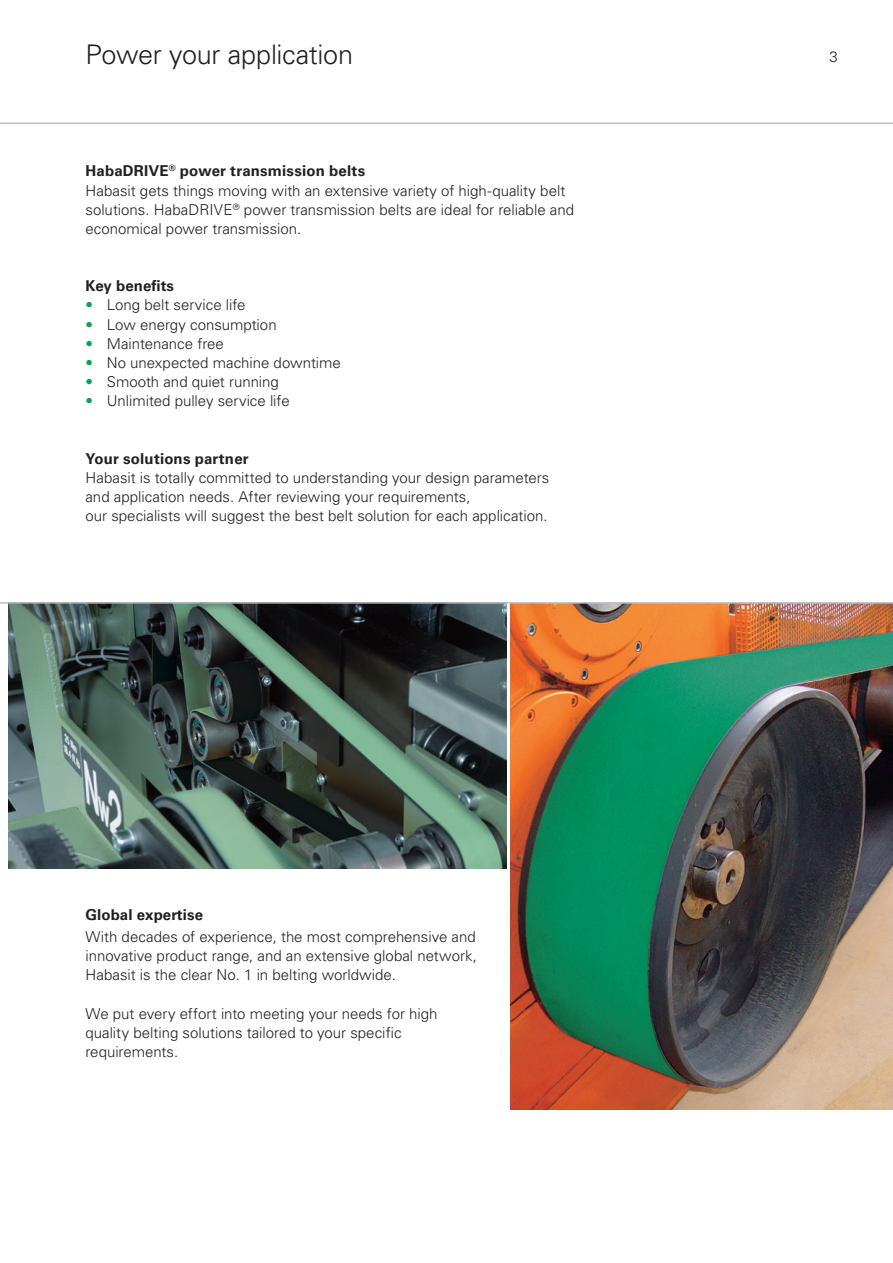
<style>
.page{position:relative;width:893px;height:1263px;background:#fff}
.page>*{position:absolute;margin:0;border:0;box-sizing:border-box;transform-origin:0 0}
.t1{font:300 27px "Univers LT";letter-spacing:-.015em;color:#231f20}
.t2{font:300 15px/19.2px "Univers LT";color:#231f20}
.t3{font:700 15px "Univers LT";letter-spacing:.005em;color:#231f20}
.s1{font-weight:700}
.s2{color:#00a54f}
</style>
<div class="page">
<img style="left:9px;top:604px;width:497px;height:265px">
<img style="left:510px;top:604px;width:383px;height:506px">
<hr style="left:0;top:123px;width:893px;height:1px;background:#bcbdc0">
<hr style="left:0;top:602px;width:893px;height:2px;background:#bcbdc0">
<h1 class="t1" style="left:86px;top:38px;width:269px">Power your application</h1>
<p class="t2" style="left:829px;top:47px;width:10px">3</p>
<p class="t2" style="left:86px;top:162px;width:490px"><span class="s1">HabaDRIVE</span><sup>®</sup> <span class="s1">power transmission belts<br></span>Habasit gets things moving with an extensive variety of high-quality belt solutions. HabaDRIVE<sup>®</sup> power transmission belts are ideal for reliable and economical power transmission.</p>
<p class="t3" style="left:86px;top:277px;width:90px">Key benefits</p>
<p class="t2" style="left:86px;top:295px;width:162px"><span class="s2">•</span> Long belt service life</p>
<p class="t2" style="left:86px;top:315px;width:193px"><span class="s2">•</span> Low energy consumption</p>
<p class="t2" style="left:86px;top:334px;width:140px"><span class="s2">•</span> Maintenance free</p>
<p class="t2" style="left:86px;top:353px;width:257px"><span class="s2">•</span> No unexpected machine downtime</p>
<p class="t2" style="left:86px;top:372px;width:195px"><span class="s2">•</span> Smooth and quiet running</p>
<p class="t2" style="left:86px;top:391px;width:206px"><span class="s2">•</span> Unlimited pulley service life</p>
<p class="t3" style="left:86px;top:449px;width:165px">Your solutions partner</p>
<p class="t2" style="left:86px;top:468px;width:465px">Habasit is totally committed to understanding your design parameters and application needs. After reviewing your requirements,<br>our specialists will suggest the best belt solution for each application.</p>
<p class="t3" style="left:86px;top:905px;width:119px">Global expertise</p>
<p class="t2" style="left:86px;top:927px;width:393px;text-align:justify">With decades of experience, the most comprehensive and innovative product range, and an extensive global network, Habasit is the clear No. 1 in belting worldwide.</p>
<p class="t2" style="left:86px;top:1004px;width:353px">We put every effort into meeting your needs for high quality belting solutions tailored to your specific requirements.</p>
</div>
